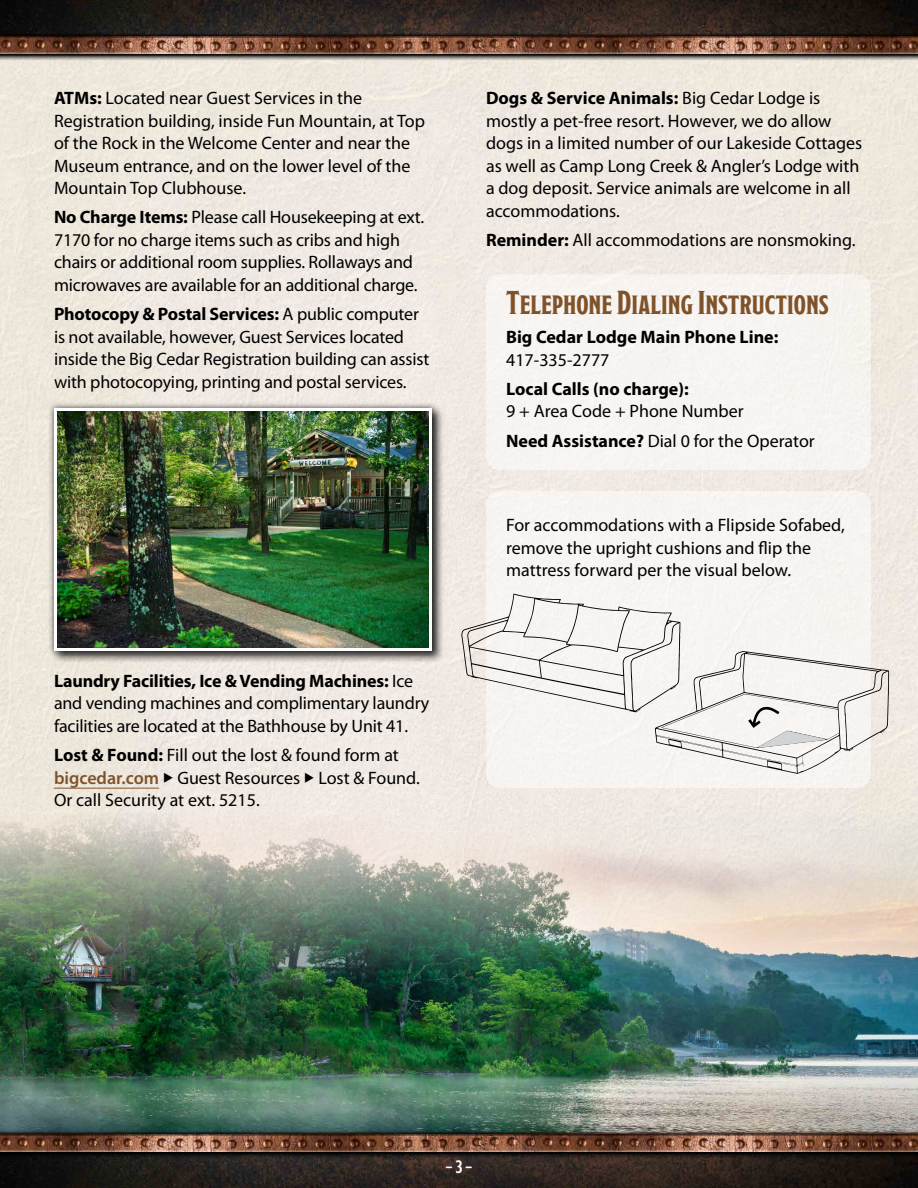
<style>
.page{position:relative;width:918px;height:1188px;background:#fff}
.page>*{position:absolute;margin:0;border:0;box-sizing:border-box;transform-origin:0 0}
.t1{font:700 33px "Modesto Condensed";color:#7f522a}
.t2{font:18px/22.5px "Myriad Pro";color:#000}
.t3{font:700 18px "Myriad Pro";color:#000}
.t4{font:700 18px "Modesto Condensed";color:#fff}
.s1{font-weight:700}
.s2{font-weight:600;color:#7f522a}
</style>
<div class="page">
<img style="left:0;top:61px;width:918px;height:751px">
<img style="left:0;top:812px;width:918px;height:319px">
<img style="left:0;top:0;width:918px;height:33px">
<div style="left:0;top:34px;width:918px;height:27px;background:linear-gradient(to right,#afaaa1,#aeaaa1)"></div>
<svg style="left:0;top:33px;width:918px;height:24px;background:#262320"></svg>
<img style="left:0;top:36px;width:918px;height:18px">
<img style="left:0;top:1159px;width:918px;height:29px">
<svg style="left:0;top:1155px;width:918px;height:4px;background:#241d1a"></svg>
<svg style="left:0;top:1131px;width:918px;height:24px;background:#1e2320"></svg>
<img style="left:0;top:1134px;width:918px;height:18px">
<hr style="left:54px;top:788px;width:105px;height:1px;background:#7f522a">
<div style="left:51px;top:405px;width:394px;height:259px;background:#000;opacity:.75"></div>
<div style="left:48px;top:402px;width:390px;height:255px;background:#000;opacity:.5"></div>
<img style="left:58px;top:412px;width:370px;height:235px">
<div style="left:54px;top:408px;width:378px;height:243px;border:3px solid #fff"></div>
<div style="left:486px;top:274px;width:385px;height:196px;background:#f7f4f0;border-radius:14px"></div>
<div style="left:486px;top:491px;width:385px;height:297px;background:#f7f4f1;border-radius:14px"></div>
<svg style="left:461px;top:594px;width:428px;height:180px"></svg>
<p class="t2" style="left:54px;top:87px;width:373px"><span class="s1">ATMs:</span> Located near Guest Services in the Registration building, inside Fun Mountain, at Top of the Rock in the Welcome Center and near the Museum entrance, and on the lower level of the Mountain Top Clubhouse.</p>
<p class="t2" style="left:54px;top:206px;width:372px"><span class="s1">No Charge Items:</span> Please call Housekeeping at ext.<br>7170 for no charge items such as cribs and high chairs or additional room supplies. Rollaways and microwaves are available for an additional charge.</p>
<p class="t2" style="left:54px;top:303px;width:377px"><span class="s1">Photocopy &amp; Postal Services:</span> A public computer is not available, however, Guest Services located inside the Big Cedar Registration building can assist with photocopying, printing and postal services.</p>
<p class="t2" style="left:54px;top:669px;width:377px"><span class="s1">Laundry Facilities, Ice &amp; Vending Machines:</span> Ice and vending machines and complimentary laundry facilities are located at the Bathhouse by Unit 41.</p>
<p class="t2" style="left:54px;top:744px;width:367px"><span class="s1">Lost &amp; Found:</span> Fill out the lost &amp; found form at <span class="s2">bigcedar.com</span> ◆ Guest Resources ◆ Lost &amp; Found.<br>Or call Security at ext. 5215.</p>
<p class="t2" style="left:486px;top:87px;width:378px"><span class="s1">Dogs &amp; Service Animals:</span> Big Cedar Lodge is mostly a pet-free resort. However, we do allow dogs in a limited number of our Lakeside Cottages as well as Camp Long Creek &amp; Angler’s Lodge with a dog deposit. Service animals are welcome in all accommodations.</p>
<p class="t2" style="left:486px;top:228px;width:371px"><span class="s1">Reminder:</span> All accommodations are nonsmoking.</p>
<h1 class="t1" style="left:506px;top:286px;width:324px">Telephone Dialing Instructions</h1>
<p class="t3" style="left:506px;top:325px;width:274px">Big Cedar Lodge Main Phone Line:</p>
<p class="t2" style="left:506px;top:348px;width:105px">417-335-2777</p>
<p class="t3" style="left:506px;top:377px;width:184px">Local Calls (no charge):</p>
<p class="t2" style="left:506px;top:396px;width:310px;line-height:29.2px">9 + Area Code + Phone Number<br><span class="s1">Need Assistance?</span> Dial 0 for the Operator</p>
<p class="t2" style="left:506px;top:514px;width:340px">For accommodations with a Flipside Sofabed, remove the upright cushions and flip the mattress forward per the visual below.</p>
<p class="t4" style="left:445px;top:1157px;width:29px">– 3 –</p>
</div>
